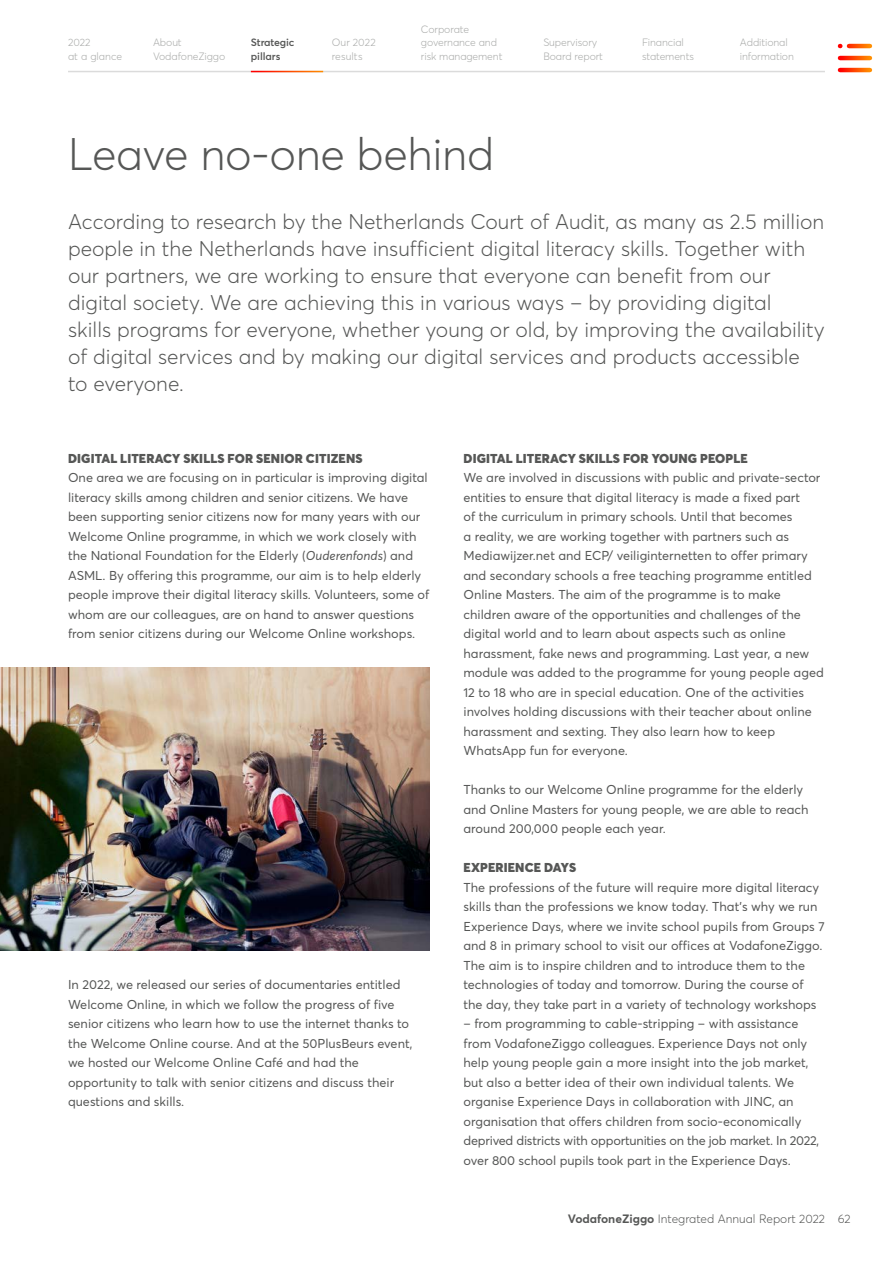
<style>
.page{position:relative;width:893px;height:1263px;background:#fff}
.page>*{position:absolute;margin:0;border:0;box-sizing:border-box;transform-origin:0 0}
.t1{font:300 45px "Averta Std";letter-spacing:-.01em;color:#565756}
.t2{font:300 21px/27px "Averta Std";color:#565756}
.t3{font:12.75px/19.5px "Averta Std";color:#565756}
.t4{font:900 12.75px "Averta Std";letter-spacing:.01em;color:#565756}
.t5{font:300 12px "Averta Std";color:#565756}
.t6{font:300 10.5px/13.5px "Averta Std";letter-spacing:-.01em;color:#a9aaa9}
.t7{font:600 10.5px/13.5px "Averta Std";letter-spacing:-.01em;color:#565756}
.t8{font:300 10.5px/13.5px "Averta Std";letter-spacing:.01em;color:#a9aaa9}
.s1{font-style:italic}
.s2{font-weight:700}
</style>
<div class="page">
<img style="left:0;top:667px;width:429px;height:283px">
<hr style="left:68px;top:71px;width:757px;height:1px;background:#dbdbdb">
<svg style="left:840px;top:56px;width:30px;height:4px"></svg>
<svg style="left:840px;top:68px;width:30px;height:4px"></svg>
<svg style="left:849px;top:44px;width:21px;height:4px"></svg>
<hr style="left:251px;top:71px;width:72px;height:1px;background:#fff">
<p class="t6" style="left:153px;top:36px;width:74px">About<br>VodafoneZiggo</p>
<p class="t8" style="left:332px;top:36px;width:46px">Our 2022 results</p>
<p class="t6" style="left:68px;top:36px;width:56px">2022<br>at a glance</p>
<p class="t7" style="left:251px;top:35px;width:45px">Strategic pillars</p>
<p class="t6" style="left:421px;top:22px;width:83px">Corporate governance and risk management</p>
<h1 class="t1" style="left:68px;top:126px;width:428px">Leave no-one behind</h1>
<p class="t6" style="left:543px;top:36px;width:61px">Supervisory<br>Board report</p>
<p class="t6" style="left:642px;top:36px;width:53px">Financial statements</p>
<p class="t6" style="left:740px;top:36px;width:56px">Additional information</p>
<p class="t2" style="left:68px;top:208px;width:758px">According to research by the Netherlands Court of Audit, as many as 2.5 million people in the Netherlands have insufficient digital literacy skills. Together with our partners, we are working to ensure that everyone can benefit from our digital society. We are achieving this in various ways – by providing digital<br>skills programs for everyone, whether young or old, by improving the availability of digital services and by making our digital services and products accessible<br>to everyone.</p>
<p class="t4" style="left:68px;top:450px;width:296px">DIGITAL LITERACY SKILLS FOR SENIOR CITIZENS</p>
<p class="t3" style="left:68px;top:468px;width:363px">One area we are focusing on in particular is improving digital literacy skills among children and senior citizens. We have been supporting senior citizens now for many years with our Welcome Online programme, in which we work closely with the National Foundation for the Elderly (<span class="s1">Ouderenfonds</span>) and ASML. By offering this programme, our aim is to help elderly people improve their digital literacy skills. Volunteers, some of whom are our colleagues, are on hand to answer questions from senior citizens during our Welcome Online workshops.</p>
<p class="t3" style="left:68px;top:975px;width:346px">In 2022, we released our series of documentaries entitled Welcome Online, in which we follow the progress of five senior citizens who learn how to use the internet thanks to the Welcome Online course. And at the 50PlusBeurs event, we hosted our Welcome Online Café and had the opportunity to talk with senior citizens and discuss their questions and skills.</p>
<p class="t4" style="left:464px;top:450px;width:286px">DIGITAL LITERACY SKILLS FOR YOUNG PEOPLE</p>
<p class="t3" style="left:463px;top:468px;width:362px">We are involved in discussions with public and private-sector entities to ensure that digital literacy is made a fixed part<br>of the curriculum in primary schools. Until that becomes<br>a reality, we are working together with partners such as Mediawijzer.net and ECP/ veiliginternetten to offer primary and secondary schools a free teaching programme entitled Online Masters. The aim of the programme is to make children aware of the opportunities and challenges of the digital world and to learn about aspects such as online harassment, fake news and programming. Last year, a new module was added to the programme for young people aged 12 to 18 who are in special education. One of the activities involves holding discussions with their teacher about online harassment and sexting. They also learn how to keep WhatsApp fun for everyone.</p>
<p class="t3" style="left:463px;top:780px;width:347px">Thanks to our Welcome Online programme for the elderly and Online Masters for young people, we are able to reach around 200,000 people each year.</p>
<p class="t4" style="left:464px;top:859px;width:114px">EXPERIENCE DAYS</p>
<p class="t3" style="left:463px;top:877px;width:363px">The professions of the future will require more digital literacy skills than the professions we know today. That’s why we run Experience Days, where we invite school pupils from Groups 7 and 8 in primary school to visit our offices at VodafoneZiggo.<br>The aim is to inspire children and to introduce them to the technologies of today and tomorrow. During the course of the day, they take part in a variety of technology workshops</p>
<p class="t3" style="left:463px;top:1014px;width:357px">– from programming to cable-stripping – with assistance from VodafoneZiggo colleagues. Experience Days not only help young people gain a more insight into the job market, but also a better idea of their own individual talents. We organise Experience Days in collaboration with JINC, an organisation that offers children from socio-economically deprived districts with opportunities on the job market. In 2022, over 800 school pupils took part in the Experience Days.</p>
<p class="t5" style="left:568px;top:1212px;width:284px"><span class="s2">VodafoneZiggo</span> Integrated Annual Report 2022 62</p>
</div>
